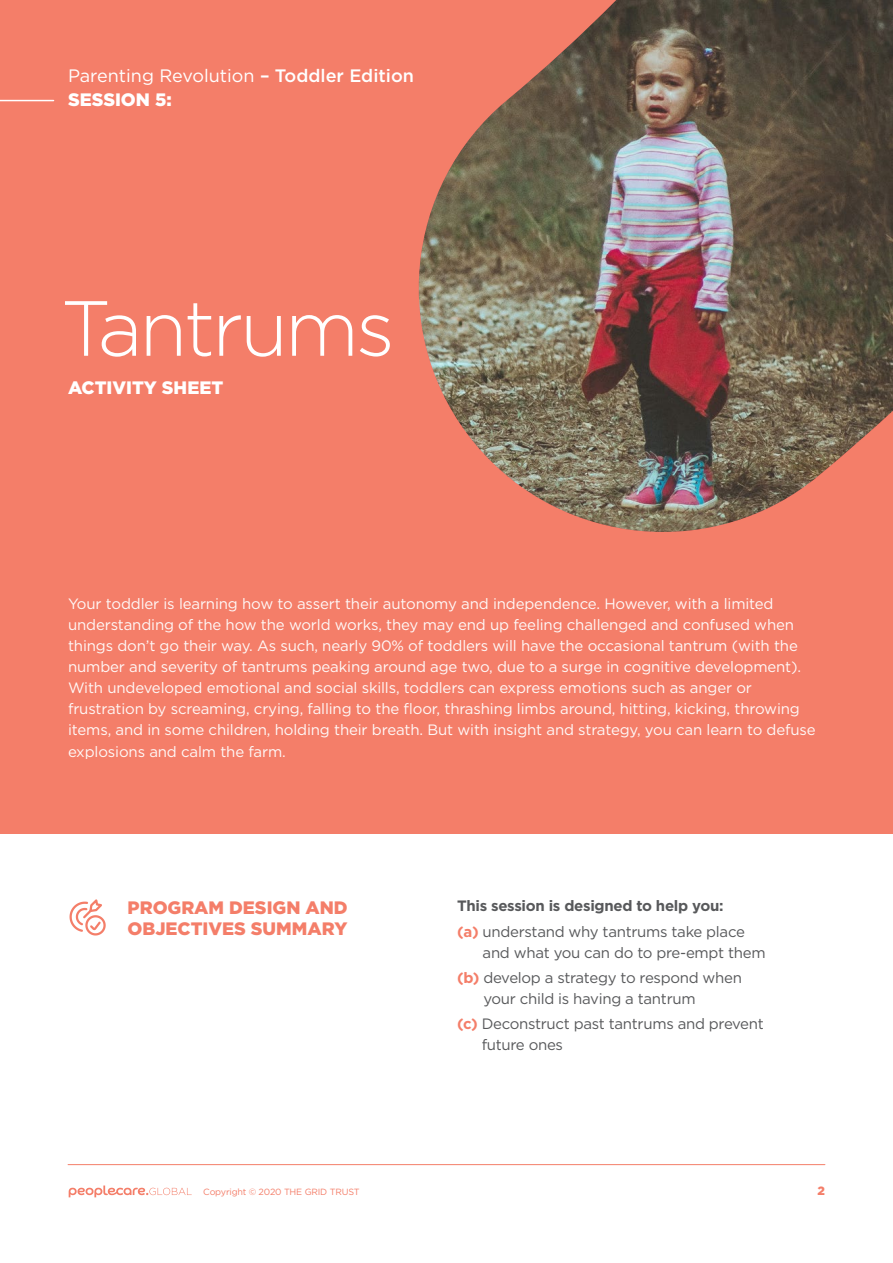
<style>
.page{position:relative;width:893px;height:1263px;background:#fff}
.page>*{position:absolute;margin:0;border:0;box-sizing:border-box;transform-origin:0 0}
.t1{font:300 78px "Gotham";letter-spacing:-.04em;color:#fff}
.t2{font:18px/24px "Gotham";color:#fff}
.t3{font:900 18px/21px "Gotham";color:#f47e69}
.t4{font:900 18px "Gotham";color:#fff}
.t5{font:15px/21px "Gotham";letter-spacing:-.01em;color:#fff}
.t6{font:15px/25.2px "Gotham";letter-spacing:-.02em;color:#58595b}
.t7{font:700 15px/25.2px "Gotham";letter-spacing:-.02em;color:#58595b}
.t8{font:900 12px "Gotham";color:#f47e69}
.t9{font:9px "Gotham";letter-spacing:-.02em;color:#f47e69}
.s1{font-weight:500}
.s2{font-weight:900}
.s3{color:#f47e69}
.s4{font-weight:400}
.s5{font-weight:700;color:#f47e69}
</style>
<div class="page">
<div style="left:0;top:0;width:893px;height:833px;background:#f47e69"></div>
<img style="left:418px;top:0;width:475px;height:532px">
<hr style="left:0;top:100px;width:54px;height:1px;background:#fff">
<svg style="left:70px;top:899px;width:36px;height:36px"></svg>
<hr style="left:68px;top:1164px;width:757px;height:1px;background:#f47e69">
<svg style="left:69px;top:1185px;width:123px;height:12px"></svg>
<p class="t2" style="left:68px;top:64px;width:347px">Parenting Revolution <span class="s1">– Toddler Edition<br></span><span class="s2">SESSION 5:</span></p>
<h1 class="t1" style="left:61px;top:279px;width:335px">Tantrums</h1>
<p class="t4" style="left:68px;top:375px;width:157px">ACTIVITY SHEET</p>
<p class="t5" style="left:68px;top:593px;width:749px">Your toddler is learning how to assert their autonomy and independence. However, with a limited understanding of the how the world works, they may end up feeling challenged and confused when things don’t go their way. As such, nearly 90% of toddlers will have the occasional tantrum (with the number and severity of tantrums peaking around age two, due to a surge in cognitive development).<br>With undeveloped emotional and social skills, toddlers can express emotions such as anger or frustration by screaming, crying, falling to the floor, thrashing limbs around, hitting, kicking, throwing items, and in some children, holding their breath. But with insight and strategy, you can learn to defuse explosions and calm the farm.</p>
<p class="t3" style="left:128px;top:897px;width:222px">PROGRAM DESIGN AND<br>OBJECTIVES SUMMARY</p>
<p class="t7" style="left:457px;top:893px;width:289px">This session is designed to help you: <span class="s3">(a)</span> <span class="s4">understand why tantrums take place</span></p>
<p class="t6" style="left:457px;top:939px;width:310px;text-indent:26px">and what you can do to pre-empt them <span class="s5">(b)</span> develop a strategy to respond when</p>
<p class="t6" style="left:457px;top:985px;width:308px;text-indent:26px">your child is having a tantrum<br><span class="s5">(c)</span> Deconstruct past tantrums and prevent</p>
<p class="t6" style="left:482px;top:1032px;width:83px">future ones</p>
<p class="t9" style="left:203px;top:1186px;width:158px">Copyright © 2020 THE GRID TRUST</p>
<p class="t8" style="left:817px;top:1182px;width:9px">2</p>
</div>
